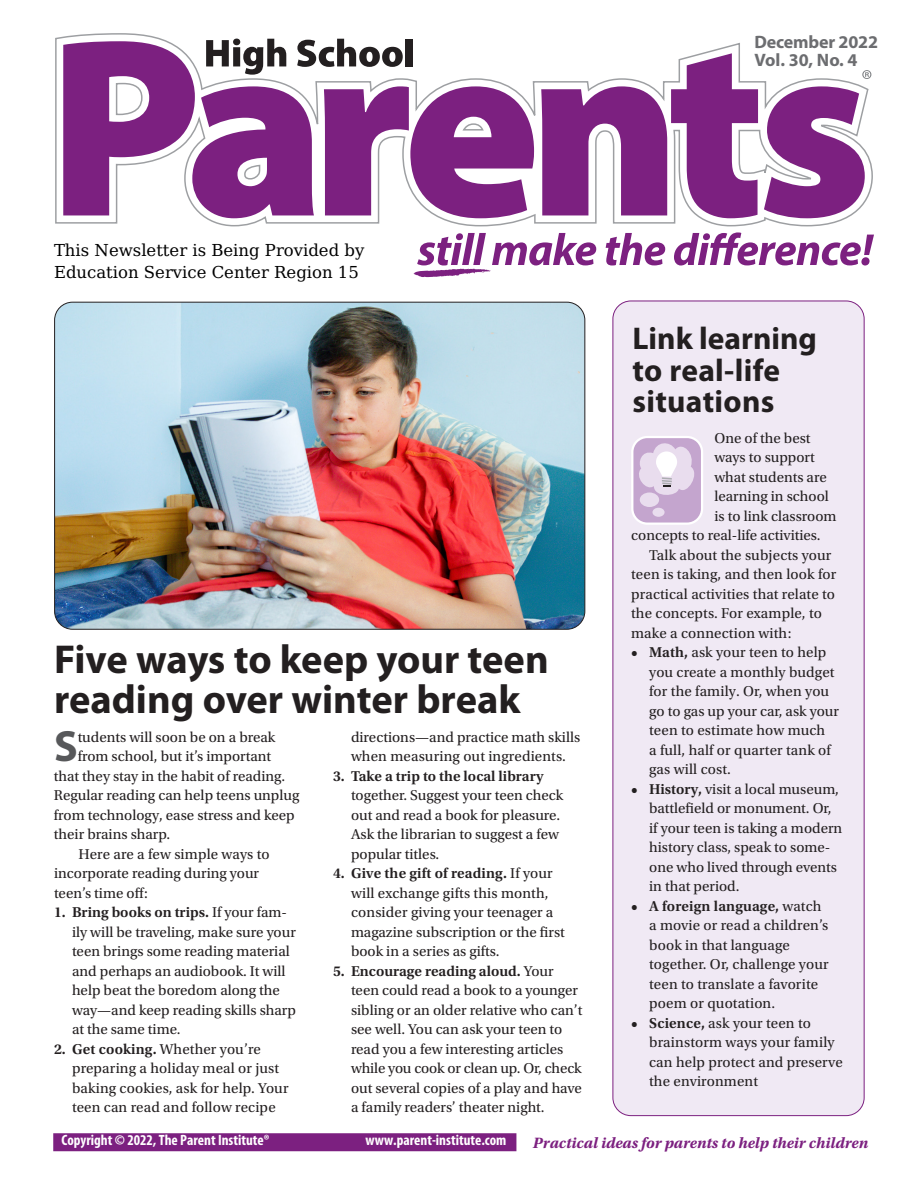
<style>
.page{position:relative;width:918px;height:1188px;background:#fff}
.page>*{position:absolute;margin:0;border:0;box-sizing:border-box;transform-origin:0 0}
.t1{font:700 43.95px "Myriad Pro";color:#57585a}
.t2{font:700 40.5px/40.5px "Myriad Pro";color:#231f20}
.t3{font:700 31.5px/31.5px "Myriad Pro";letter-spacing:.005em;color:#231f20}
.t4{font:700 18px/18px "Myriad Pro";letter-spacing:-.01em;color:#6c6d70}
.t5{font:16.5px/22.5px "DejaVu Math Te X Gyre";color:#000}
.t6{font:italic 700 15.75px "Utopia Std";color:#7c2080}
.t7{font:15px/19.5px "Utopia Std";color:#231f20}
.t8{font:700 condensed 15px "Myriad Pro";color:#fff}
.t9{font:600 15px "Utopia Std";color:#231f20}
.s1{font-weight:600}
</style>
<div class="page">
<svg style="left:55px;top:33px;width:818px;height:194px"></svg>
<svg style="left:764px;top:86px;width:101px;height:132px"></svg>
<svg style="left:63px;top:39px;width:471px;height:179px"></svg>
<div style="left:406px;top:39px;width:7px;height:27px;background:#231f20"></div>
<svg style="left:606px;top:233px;width:59px;height:33px"></svg>
<svg style="left:674px;top:232px;width:200px;height:34px"></svg>
<svg style="left:414px;top:233px;width:182px;height:44px"></svg>
<svg style="left:862px;top:70px;width:9px;height:9px"></svg>
<div style="left:613px;top:301px;width:251px;height:815px;background:#f0e9f4;border-radius:18px"></div>
<svg style="left:631px;top:436px;width:72px;height:89px"></svg>
<div style="left:53px;top:1133px;width:463px;height:18px;background:#7c2080;border:2px solid #7c2080"></div>
<img style="left:55px;top:302px;width:530px;height:327px">
<p class="t4" style="left:754px;top:32px;width:125px">December 2022<br>Vol. 30, No. 4</p>
<p class="t5" style="left:54px;top:240px;width:312px">This Newsletter is Being Provided by<br>Education Service Center Region 15</p>
<h2 class="t2" style="left:54px;top:637px;width:496px">Five ways to keep your teen reading over winter break</h2>
<h1 class="t1" style="left:54px;top:718px;width:25px">S</h1>
<p class="t7" style="left:78px;top:727px;width:199px">tudents will soon be on a break</p>
<p class="t7" style="left:78px;top:747px;width:195px">from school, but it’s important</p>
<p class="t7" style="left:54px;top:766px;width:233px">that they stay in the habit of reading.</p>
<p class="t7" style="left:54px;top:786px;width:247px">Regular reading can help teens unplug</p>
<p class="t7" style="left:54px;top:805px;width:242px">from technology, ease stress and keep</p>
<p class="t7" style="left:54px;top:825px;width:118px">their brains sharp.</p>
<p class="t7" style="left:78px;top:844px;width:193px">Here are a few simple ways to</p>
<p class="t7" style="left:54px;top:864px;width:207px">incorporate reading during your</p>
<p class="t7" style="left:54px;top:883px;width:95px">teen’s time off:</p>
<p class="t7" style="left:72px;top:903px;width:225px;text-indent:-18px"><span class="s1">1. Bring books on trips.</span> If your fam&shy;ily will be traveling, make sure your teen brings some reading material and perhaps an audiobook. It will help beat the boredom along the way—and keep reading skills sharp at the same time.</p>
<p class="t7" style="left:72px;top:1039px;width:218px;text-indent:-18px"><span class="s1">2. Get cooking.</span> Whether you’re preparing a holiday meal or just baking cookies, ask for help. Your teen can read and follow recipe</p>
<p class="t7" style="left:351px;top:727px;width:231px">directions—and practice math skills when measuring out ingredients.</p>
<p class="t9" style="left:333px;top:767px;width:212px">3. Take a trip to the local library</p>
<p class="t7" style="left:351px;top:786px;width:214px">together. Suggest your teen check out and read a book for pleasure.<br>Ask the librarian to suggest a few popular titles.</p>
<p class="t7" style="left:351px;top:864px;width:215px;text-indent:-18px"><span class="s1">4. Give the gift of reading.</span> If your will exchange gifts this month, consider giving your teenager a magazine subscription or the first book in a series as gifts.</p>
<p class="t7" style="left:351px;top:961px;width:233px;text-indent:-18px"><span class="s1">5. Encourage reading aloud.</span> Your teen could read a book to a younger sibling or an older relative who can’t see well. You can ask your teen to read you a few interesting articles while you cook or clean up. Or, check out several copies of a play and have a family readers’ theater night.</p>
<h3 class="t3" style="left:633px;top:322px;width:186px">Link learning to real-life situations</h3>
<p class="t7" style="left:714px;top:429px;width:98px">One of the best</p>
<p class="t7" style="left:714px;top:448px;width:102px">ways to support</p>
<p class="t7" style="left:714px;top:468px;width:114px">what students are</p>
<p class="t7" style="left:714px;top:487px;width:116px">learning in school</p>
<p class="t7" style="left:714px;top:507px;width:124px">is to link classroom</p>
<p class="t7" style="left:631px;top:526px;width:191px">concepts to real-life activities.</p>
<p class="t7" style="left:649px;top:546px;width:184px">Talk about the subjects your</p>
<p class="t7" style="left:631px;top:565px;width:207px">teen is taking, and then look for</p>
<p class="t7" style="left:631px;top:585px;width:205px">practical activities that relate to</p>
<p class="t7" style="left:631px;top:604px;width:192px">the concepts. For example, to</p>
<p class="t7" style="left:631px;top:624px;width:162px">make a connection with:</p>
<p class="t7" style="left:649px;top:643px;width:191px;text-indent:-18px"><span class="s1">• Math,</span> ask your teen to help you create a monthly budget for the family. Or, when you go to gas up your car, ask your teen to estimate how much<br>a full, half or quarter tank of gas will cost.</p>
<p class="t7" style="left:649px;top:780px;width:195px;text-indent:-18px"><span class="s1">• History,</span> visit a local museum, battlefield or monument. Or, if your teen is taking a modern history class, speak to some&shy;one who lived through events in that period.</p>
<p class="t7" style="left:649px;top:897px;width:181px;text-indent:-18px"><span class="s1">• A foreign language,</span> watch a movie or read a children’s book in that language together. Or, challenge your teen to translate a favorite poem or quotation.</p>
<p class="t7" style="left:649px;top:1014px;width:195px;text-indent:-18px"><span class="s1">• Science,</span> ask your teen to brainstorm ways your family can help protect and preserve the environment</p>
<p class="t8" style="left:62px;top:1131px;width:210px">Copyright © 2022, The Parent Institute®</p>
<p class="t8" style="left:366px;top:1131px;width:142px">www.parent-institute.com</p>
<p class="t6" style="left:533px;top:1134px;width:337px">Practical ideas for parents to help their children</p>
</div>
